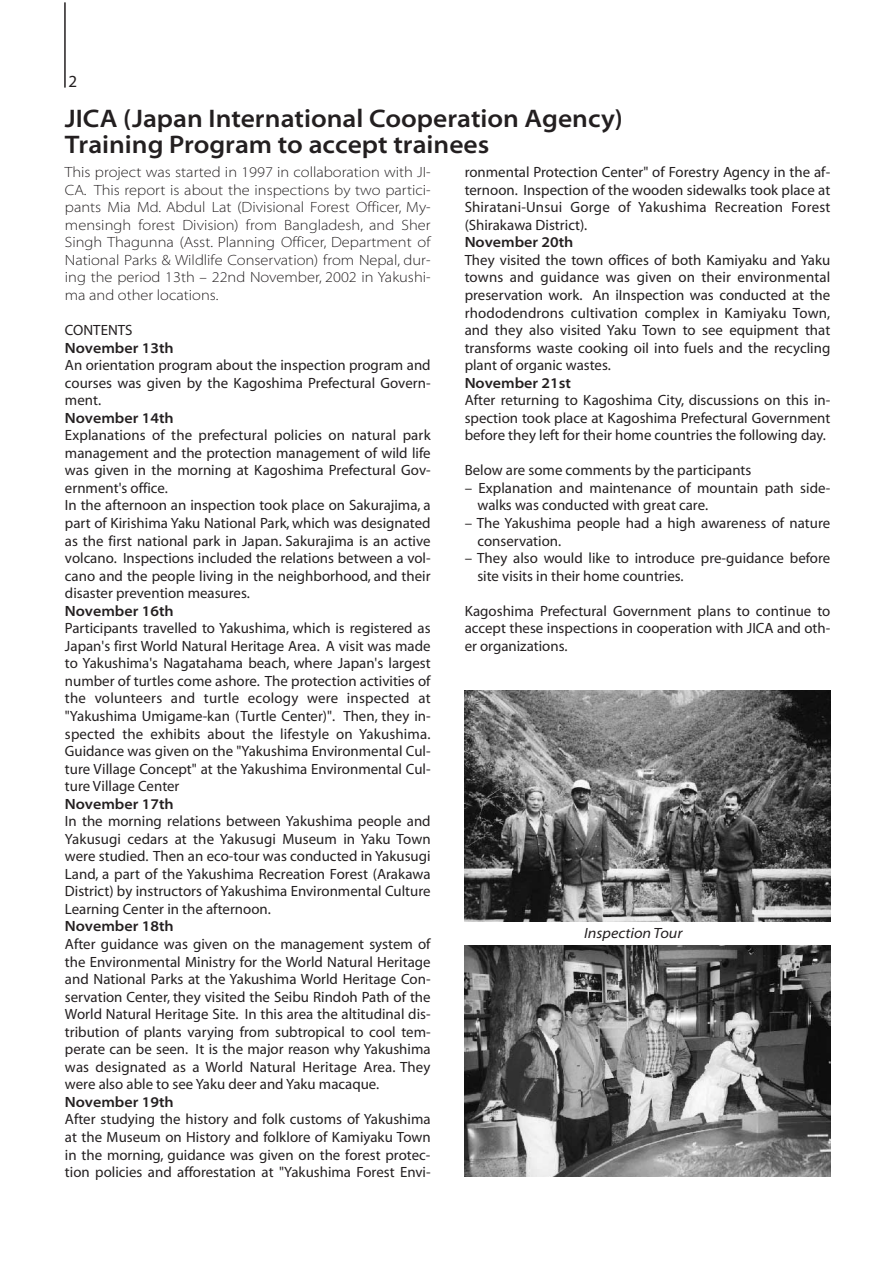
<style>
.page{position:relative;width:893px;height:1263px;background:#fff}
.page>*{position:absolute;margin:0;border:0;box-sizing:border-box;transform-origin:0 0}
.t1{font:25.5px/25.5px "Myriad MM 565 wt 700 wd";color:#231f20}
.t2{font:16.95px "Myriad MM";color:#231f20}
.t3{font:14.85px/17.5px "Myriad MM";color:#231f20;text-align:justify}
.t4{font:14.85px/17.5px "Myriad MM 215 wt 700 wd";color:#231f20;text-align:justify}
.t5{font:14.85px "Myriad MM 565 wt 700 wd";color:#231f20}
.t6{font:14.85px "Myriad MM It 400 wt 700 wd";color:#231f20}
</style>
<div class="page">
<hr style="left:65px;top:2px;width:1px;height:85px;background:#231f20">
<img style="left:465px;top:945px;width:365px;height:231px">
<img style="left:465px;top:691px;width:365px;height:231px">
<p class="t2" style="left:69px;top:73px;width:10px">2</p>
<h1 class="t1" style="left:65px;top:107px;width:560px">JICA (Japan International Cooperation Agency)<br>Training Program to accept trainees</h1>
<p class="t4" style="left:65px;top:164px;width:367px">This project was started in 1997 in collaboration with JI-CA. This report is about the inspections by two partici&shy;pants Mia Md. Abdul Lat (Divisional Forest Officer, My&shy;mensingh forest Division) from Bangladesh, and Sher Singh Thagunna (Asst. Planning Officer, Department of National Parks &amp; Wildlife Conservation) from Nepal, dur&shy;ing the period 13th – 22nd November, 2002 in Yakushi&shy;ma and other locations.</p>
<p class="t3" style="left:65px;top:322px;width:69px">CONTENTS</p>
<p class="t5" style="left:65px;top:340px;width:110px">November 13th</p>
<p class="t3" style="left:65px;top:357px;width:367px">An orientation program about the inspection program and courses was given by the Kagoshima Prefectural Govern&shy;ment.</p>
<p class="t5" style="left:65px;top:411px;width:110px">November 14th</p>
<p class="t3" style="left:65px;top:427px;width:367px;text-align:left">Explanations of the prefectural policies on natural park management and the protection management of wild life was given in the morning at Kagoshima Prefectural Gov&shy;ernment's office.<br>In the afternoon an inspection took place on Sakurajima, a part of Kirishima Yaku National Park, which was designated as the first national park in Japan. Sakurajima is an active volcano. Inspections included the relations between a vol&shy;cano and the people living in the neighborhood, and their disaster prevention measures.</p>
<p class="t5" style="left:65px;top:604px;width:110px">November 16th</p>
<p class="t3" style="left:65px;top:620px;width:367px">Participants travelled to Yakushima, which is registered as Japan's first World Natural Heritage Area. A visit was made to Yakushima's Nagatahama beach, where Japan's largest number of turtles come ashore. The protection activities of the volunteers and turtle ecology were inspected at "Yakushima Umigame-kan (Turtle Center)". Then, they in&shy;spected the exhibits about the lifestyle on Yakushima.<br>Guidance was given on the "Yakushima Environmental Cul&shy;ture Village Concept" at the Yakushima Environmental Cul&shy;ture Village Center</p>
<p class="t5" style="left:65px;top:796px;width:110px">November 17th</p>
<p class="t3" style="left:65px;top:813px;width:367px">In the morning relations between Yakushima people and Yakusugi cedars at the Yakusugi Museum in Yaku Town were studied. Then an eco-tour was conducted in Yakusugi Land, a part of the Yakushima Recreation Forest (Arakawa District) by instructors of Yakushima Environmental Culture Learning Center in the afternoon.</p>
<p class="t5" style="left:65px;top:919px;width:110px">November 18th</p>
<p class="t3" style="left:65px;top:936px;width:367px">After guidance was given on the management system of the Environmental Ministry for the World Natural Heritage and National Parks at the Yakushima World Heritage Con&shy;servation Center, they visited the Seibu Rindoh Path of the World Natural Heritage Site. In this area the altitudinal dis&shy;tribution of plants varying from subtropical to cool tem&shy;perate can be seen. It is the major reason why Yakushima was designated as a World Natural Heritage Area. They were also able to see Yaku deer and Yaku macaque.</p>
<p class="t5" style="left:65px;top:1095px;width:110px">November 19th</p>
<p class="t3" style="left:65px;top:1111px;width:367px">After studying the history and folk customs of Yakushima at the Museum on History and folklore of Kamiyaku Town in the morning, guidance was given on the forest protec&shy;tion policies and afforestation at "Yakushima Forest Envi-</p>
<p class="t3" style="left:465px;top:164px;width:367px">ronmental Protection Center" of Forestry Agency in the af&shy;ternoon. Inspection of the wooden sidewalks took place at Shiratani-Unsui Gorge of Yakushima Recreation Forest (Shirakawa District).</p>
<p class="t5" style="left:465px;top:235px;width:110px">November 20th</p>
<p class="t3" style="left:465px;top:252px;width:367px">They visited the town offices of both Kamiyaku and Yaku towns and guidance was given on their environmental preservation work. An iInspection was conducted at the rhododendrons cultivation complex in Kamiyaku Town, and they also visited Yaku Town to see equipment that transforms waste cooking oil into fuels and the recycling plant of organic wastes.</p>
<p class="t5" style="left:465px;top:376px;width:108px">November 21st</p>
<p class="t3" style="left:465px;top:392px;width:367px">After returning to Kagoshima City, discussions on this in&shy;spection took place at Kagoshima Prefectural Government before they left for their home countries the following day.</p>
<p class="t3" style="left:465px;top:462px;width:288px">Below are some comments by the participants</p>
<p class="t3" style="left:477px;top:480px;width:354px;text-indent:-13px">– Explanation and maintenance of mountain path side&shy;walks was conducted with great care.</p>
<p class="t3" style="left:477px;top:515px;width:354px;text-indent:-13px">– The Yakushima people had a high awareness of nature conservation.</p>
<p class="t3" style="left:477px;top:550px;width:354px;text-indent:-13px">– They also would like to introduce pre-guidance before site visits in their home countries.</p>
<p class="t3" style="left:465px;top:603px;width:367px">Kagoshima Prefectural Government plans to continue to accept these inspections in cooperation with JICA and oth&shy;er organizations.</p>
<p class="t6" style="left:584px;top:925px;width:100px">InspectionTour</p>
</div>
